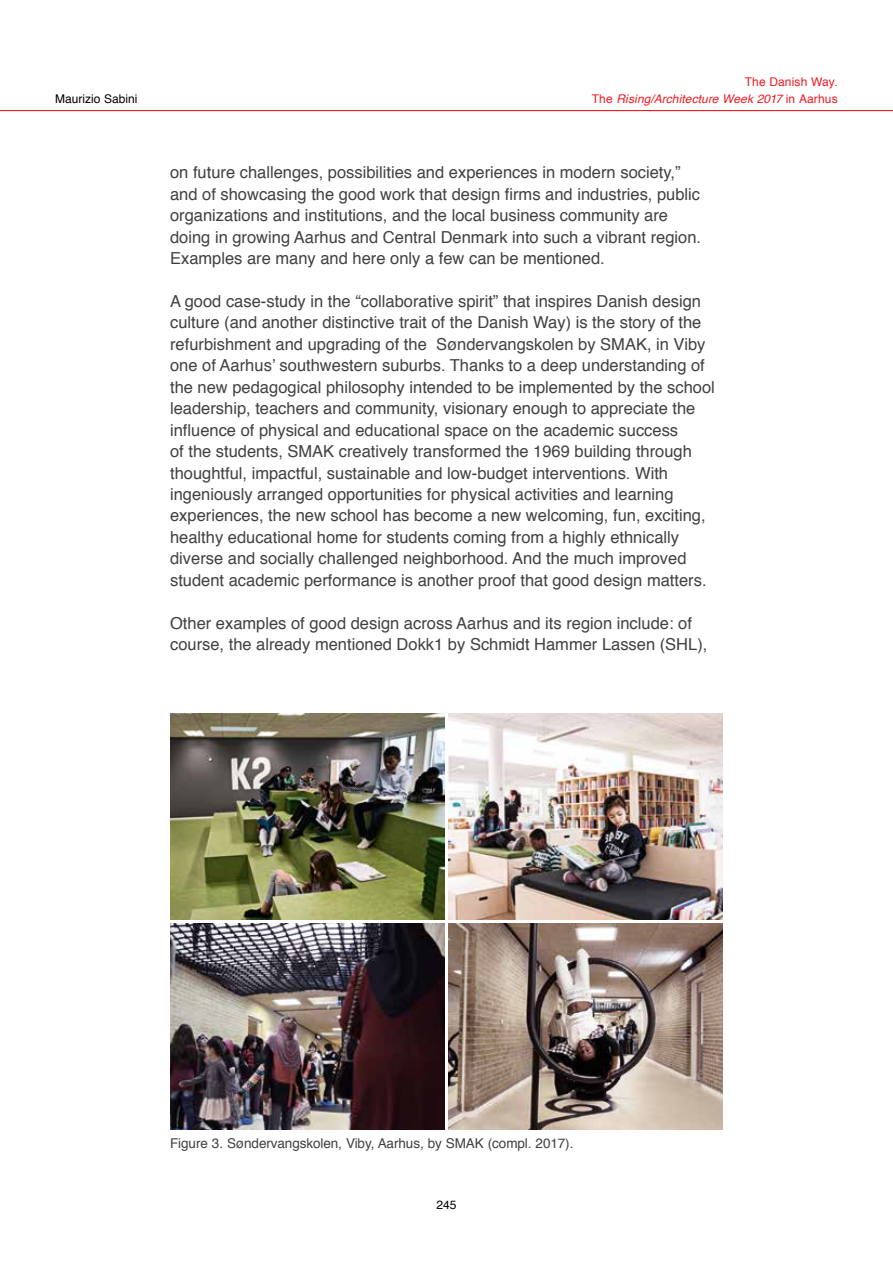
<style>
.page{position:relative;width:893px;height:1263px;background:#fff}
.page>*{position:absolute;margin:0;border:0;box-sizing:border-box;transform-origin:0 0}
.t1{font:16.5px/21.5px "Helvetica";color:#414042}
.t2{font:13.5px "Helvetica";letter-spacing:-.005em;color:#414042}
.t3{font:italic 12px/17.2px "Helvetica";letter-spacing:.01em;color:#ed1d24;text-align:right}
.t4{font:12px "Helvetica";color:#000}
.s1{font-style:normal}
</style>
<div class="page">
<hr style="left:0;top:110px;width:893px;height:1px;background:#ed1d24">
<img style="left:170px;top:714px;width:274px;height:205px">
<img style="left:170px;top:924px;width:274px;height:205px">
<img style="left:449px;top:714px;width:274px;height:205px">
<img style="left:449px;top:924px;width:274px;height:205px">
<p class="t4" style="left:55px;top:90px;width:84px">Maurizio Sabini</p>
<p class="t3" style="left:592px;top:74px;width:247px"><span class="s1">The Danish Way.<br>The</span> Rising/Architecture Week 2017 <span class="s1">in Aarhus</span></p>
<p class="t1" style="left:170px;top:162px;width:533px">on future challenges, possibilities and experiences in modern society,” and of showcasing the good work that design firms and industries, public organizations and institutions, and the local business community are doing in growing Aarhus and Central Denmark into such a vibrant region.<br>Examples are many and here only a few can be mentioned.</p>
<p class="t1" style="left:170px;top:291px;width:546px">A good case-study in the “collaborative spirit” that inspires Danish design culture (and another distinctive trait of the Danish Way) is the story of the refurbishment and upgrading of the Søndervangskolen by SMAK, in Viby one of Aarhus’ southwestern suburbs. Thanks to a deep understanding of the new pedagogical philosophy intended to be implemented by the school leadership, teachers and community, visionary enough to appreciate the influence of physical and educational space on the academic success<br>of the students, SMAK creatively transformed the 1969 building through thoughtful, impactful, sustainable and low-budget interventions. With ingeniously arranged opportunities for physical activities and learning experiences, the new school has become a new welcoming, fun, exciting, healthy educational home for students coming from a highly ethnically diverse and socially challenged neighborhood. And the much improved student academic performance is another proof that good design matters.</p>
<p class="t1" style="left:170px;top:613px;width:539px">Other examples of good design across Aarhus and its region include: of course, the already mentioned Dokk1 by Schmidt Hammer Lassen (SHL),</p>
<p class="t2" style="left:170px;top:1133px;width:405px">Figure 3. Søndervangskolen, Viby, Aarhus, by SMAK (compl. 2017).</p>
<p class="t4" style="left:436px;top:1195px;width:22px">245</p>
</div>
